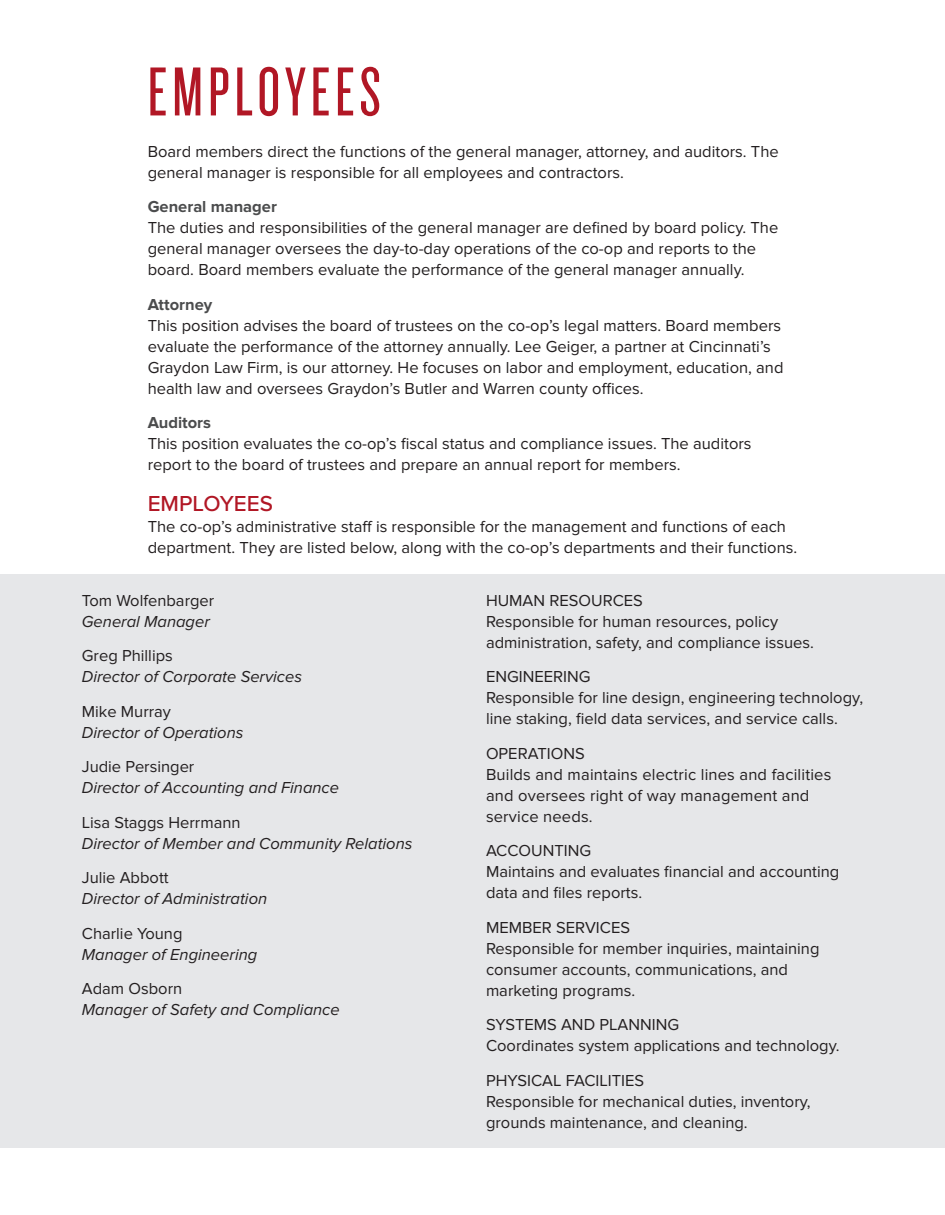
<style>
.page{position:relative;width:945px;height:1215px;background:#fff}
.page>*{position:absolute;margin:0;border:0;box-sizing:border-box;transform-origin:0 0}
.t1{font:72px "Knockout HTF27 Junior Bantamwt";letter-spacing:.07em;color:#b11725}
.t2{font:500 22.5px "Proxima Nova";color:#b11725}
.t3{font:16.5px/21px "Proxima Nova";color:#231f20}
.t4{font:italic 16.5px "Proxima Nova";color:#231f20}
.t5{font:700 16.5px "Proxima Nova";color:#4b4c4d}
</style>
<div class="page">
<div style="left:0;top:574px;width:945px;height:574px;background:#e6e7e9"></div>
<p class="t1" style="left:148px;top:56px;width:235px">EMPLOYEES</p>
<p class="t3" style="left:148px;top:141px;width:633px">Board members direct the functions of the general manager, attorney, and auditors. The general manager is responsible for all employees and contractors.</p>
<p class="t5" style="left:148px;top:197px;width:131px">General manager</p>
<p class="t3" style="left:148px;top:217px;width:632px">The duties and responsibilities of the general manager are defined by board policy. The general manager oversees the day-to-day operations of the co-op and reports to the board. Board members evaluate the performance of the general manager annually.</p>
<p class="t5" style="left:148px;top:295px;width:66px">Attorney</p>
<p class="t3" style="left:148px;top:315px;width:637px">This position advises the board of trustees on the co-op’s legal matters. Board members evaluate the performance of the attorney annually. Lee Geiger, a partner at Cincinnati’s Graydon Law Firm, is our attorney. He focuses on labor and employment, education, and health law and oversees Graydon’s Butler and Warren county offices.</p>
<p class="t5" style="left:148px;top:413px;width:65px">Auditors</p>
<p class="t3" style="left:148px;top:433px;width:605px">This position evaluates the co-op’s fiscal status and compliance issues. The auditors report to the board of trustees and prepare an annual report for members.</p>
<p class="t2" style="left:148px;top:486px;width:127px">EMPLOYEES</p>
<p class="t3" style="left:148px;top:516px;width:651px">The co-op’s administrative staff is responsible for the management and functions of each department. They are listed below, along with the co-op’s departments and their functions.</p>
<p class="t3" style="left:82px;top:590px;width:134px">Tom Wolfenbarger</p>
<p class="t4" style="left:82px;top:614px;width:130px">General Manager</p>
<p class="t3" style="left:82px;top:646px;width:92px">Greg Phillips</p>
<p class="t4" style="left:82px;top:669px;width:222px">Director of Corporate Services</p>
<p class="t3" style="left:82px;top:701px;width:91px">Mike Murray</p>
<p class="t4" style="left:82px;top:725px;width:163px">Director of Operations</p>
<p class="t3" style="left:82px;top:757px;width:114px">Judie Persinger</p>
<p class="t4" style="left:82px;top:780px;width:259px">Director of Accounting and Finance</p>
<p class="t3" style="left:82px;top:812px;width:160px">Lisa Staggs Herrmann</p>
<p class="t4" style="left:82px;top:836px;width:332px">Director of Member and Community Relations</p>
<p class="t3" style="left:82px;top:868px;width:88px">Julie Abbott</p>
<p class="t4" style="left:82px;top:891px;width:187px">Director of Administration</p>
<p class="t3" style="left:82px;top:923px;width:102px">Charlie Young</p>
<p class="t4" style="left:82px;top:947px;width:177px">Manager of Engineering</p>
<p class="t3" style="left:82px;top:979px;width:102px">Adam Osborn</p>
<p class="t4" style="left:82px;top:1002px;width:259px">Manager of Safety and Compliance</p>
<p class="t3" style="left:486px;top:590px;width:158px">HUMAN RESOURCES</p>
<p class="t3" style="left:486px;top:611px;width:329px">Responsible for human resources, policy administration, safety, and compliance issues.</p>
<p class="t3" style="left:486px;top:667px;width:106px">ENGINEERING</p>
<p class="t3" style="left:486px;top:688px;width:379px">Responsible for line design, engineering technology, line staking, field data services, and service calls.</p>
<p class="t3" style="left:486px;top:743px;width:100px">OPERATIONS</p>
<p class="t3" style="left:486px;top:764px;width:347px">Builds and maintains electric lines and facilities and oversees right of way management and service needs.</p>
<p class="t3" style="left:486px;top:841px;width:107px">ACCOUNTING</p>
<p class="t3" style="left:486px;top:862px;width:355px">Maintains and evaluates financial and accounting data and files reports.</p>
<p class="t3" style="left:486px;top:917px;width:146px">MEMBER SERVICES</p>
<p class="t3" style="left:486px;top:938px;width:335px">Responsible for member inquiries, maintaining consumer accounts, communications, and marketing programs.</p>
<p class="t3" style="left:486px;top:1015px;width:195px">SYSTEMS AND PLANNING</p>
<p class="t3" style="left:486px;top:1036px;width:355px">Coordinates system applications and technology.</p>
<p class="t3" style="left:486px;top:1070px;width:160px">PHYSICAL FACILITIES</p>
<p class="t3" style="left:486px;top:1091px;width:326px">Responsible for mechanical duties, inventory, grounds maintenance, and cleaning.</p>
</div>
